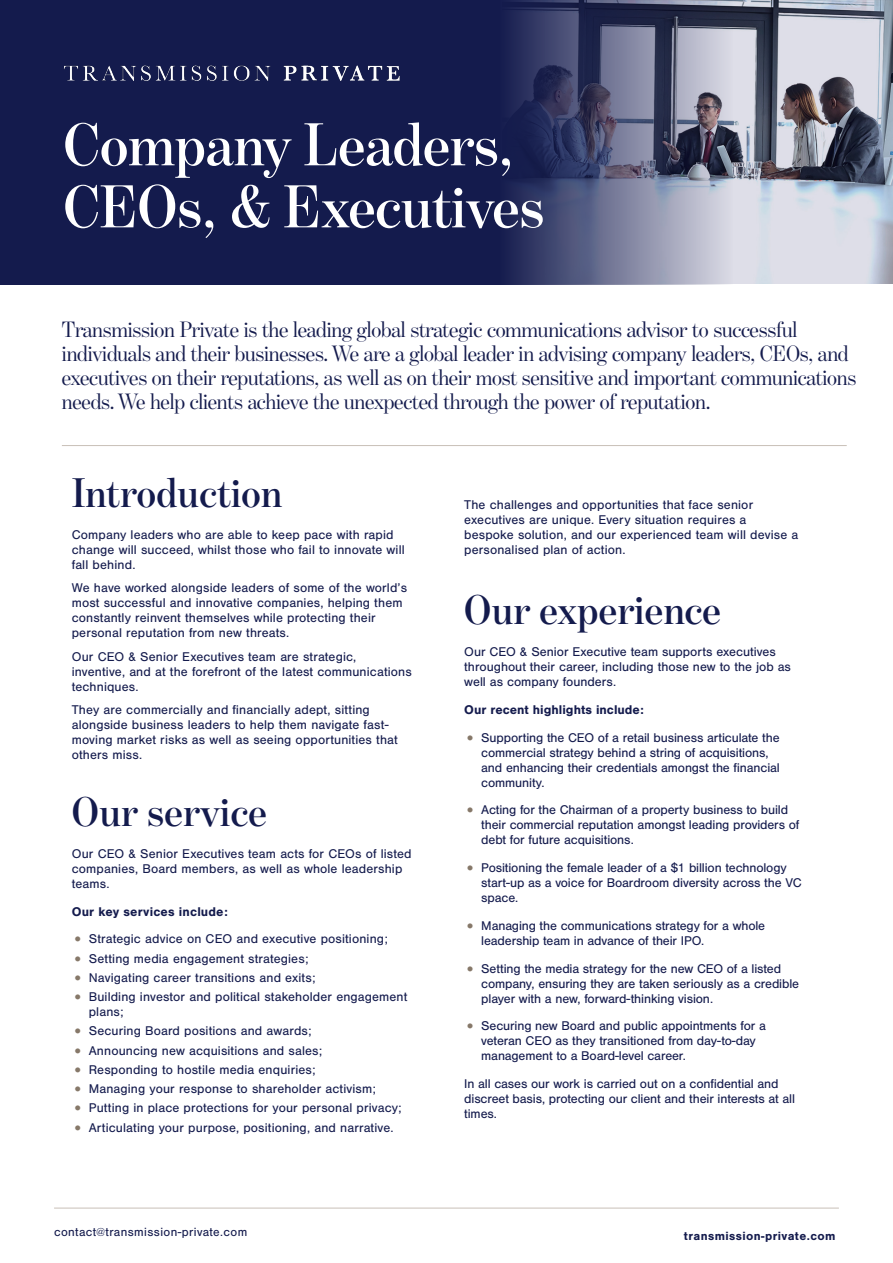
<style>
.page{position:relative;width:893px;height:1263px;background:#fff}
.page>*{position:absolute;margin:0;border:0;box-sizing:border-box;transform-origin:0 0}
.Heading{font:600 61.35px "Benton Mod Disp";color:#fff}
.Bullets{font:600 42px "Benton Mod Disp";letter-spacing:.01em;color:#141b4d}
.Body_copy{font:22.5px/24px "Benton Mod Disp";letter-spacing:-.01em;color:#141b4d}
.Bullets-2{font:13.2px/15px "Nimbus San";letter-spacing:.005em;color:#141b4d}
.Bullets-3{font:700 13.2px "Nimbus San";letter-spacing:.005em;color:#141b4d}
.Body_copy-2{font:12.3px "Nimbus San";letter-spacing:.03em;color:#141b4d}
.Body_copy-3{font:700 12.3px "Nimbus San";letter-spacing:.03em;color:#141b4d}
.s1{font-size:18px;color:#867869}
</style>
<div class="page">
<hr style="left:54px;top:1208px;width:785px;height:1px;background:#c8c0b7">
<img style="left:733px;top:1px;width:160px;height:282px">
<svg style="left:0;top:0;width:733px;height:284px;background:#2c325e"></svg>
<hr style="left:62px;top:445px;width:785px;height:1px;background:#c8c0b7">
<img style="left:63px;top:56px;width:346px;height:32px">
<p class="Heading" style="left:63px;top:111px;width:451px">Company Leaders,</p>
<p class="Heading" style="left:63px;top:173px;width:482px">CEOs, &amp; Executives</p>
<p class="Body_copy" style="left:62px;top:317px;width:796px">Transmission Private is the leading global strategic communications advisor to successful individuals and their businesses. We are a global leader in advising company leaders, CEOs, and executives on their reputations, as well as on their most sensitive and important communications needs. We help clients achieve the unexpected through the power of reputation.</p>
<p class="Bullets" style="left:72px;top:470px;width:211px">Introduction</p>
<p class="Bullets-2" style="left:72px;top:527px;width:335px">Company leaders who are able to keep pace with rapid change will succeed, whilst those who fail to innovate will fall behind.</p>
<p class="Bullets-2" style="left:72px;top:581px;width:337px">We have worked alongside leaders of some of the world’s most successful and innovative companies, helping them constantly reinvent themselves while protecting their personal reputation from new threats.</p>
<p class="Bullets-2" style="left:72px;top:649px;width:342px">Our CEO &amp; Senior Executives team are strategic, inventive, and at the forefront of the latest communications techniques.</p>
<p class="Bullets-2" style="left:72px;top:703px;width:327px">They are commercially and financially adept, sitting alongside business leaders to help them navigate fast&shy;moving market risks as well as seeing opportunities that others miss.</p>
<p class="Bullets" style="left:72px;top:788px;width:196px">Our service</p>
<p class="Bullets-2" style="left:72px;top:846px;width:341px">Our CEO &amp; Senior Executives team acts for CEOs of listed companies, Board members, as well as whole leadership teams.</p>
<p class="Bullets-3" style="left:72px;top:904px;width:158px">Our key services include:</p>
<p class="Bullets-2" style="left:72px;top:931px;width:318px"><span class="s1">•</span> Strategic advice on CEO and executive positioning;</p>
<p class="Bullets-2" style="left:72px;top:951px;width:238px"><span class="s1">•</span> Setting media engagement strategies;</p>
<p class="Bullets-2" style="left:72px;top:970px;width:245px"><span class="s1">•</span> Navigating career transitions and exits;</p>
<p class="Bullets-2" style="left:89px;top:989px;width:320px;text-indent:-17px"><span class="s1">•</span> Building investor and political stakeholder engagement plans;</p>
<p class="Bullets-2" style="left:72px;top:1024px;width:241px"><span class="s1">•</span> Securing Board positions and awards;</p>
<p class="Bullets-2" style="left:72px;top:1043px;width:252px"><span class="s1">•</span> Announcing new acquisitions and sales;</p>
<p class="Bullets-2" style="left:72px;top:1062px;width:245px"><span class="s1">•</span> Responding to hostile media enquiries;</p>
<p class="Bullets-2" style="left:72px;top:1081px;width:306px"><span class="s1">•</span> Managing your response to shareholder activism;</p>
<p class="Bullets-2" style="left:72px;top:1101px;width:331px"><span class="s1">•</span> Putting in place protections for your personal privacy;</p>
<p class="Bullets-2" style="left:72px;top:1120px;width:323px"><span class="s1">•</span> Articulating your purpose, positioning, and narrative.</p>
<p class="Bullets-2" style="left:464px;top:497px;width:336px">The challenges and opportunities that face senior executives are unique. Every situation requires a bespoke solution, and our experienced team will devise a personalised plan of action.</p>
<p class="Bullets" style="left:464px;top:587px;width:258px">Our experience</p>
<p class="Bullets-2" style="left:464px;top:644px;width:328px">Our CEO &amp; Senior Executive team supports executives throughout their career, including those new to the job as well as company founders.</p>
<p class="Bullets-3" style="left:464px;top:702px;width:181px">Our recent highlights include:</p>
<p class="Bullets-2" style="left:481px;top:730px;width:300px;text-indent:-17px"><span class="s1">•</span> Supporting the CEO of a retail business articulate the commercial strategy behind a string of acquisitions, and enhancing their credentials amongst the financial community.</p>
<p class="Bullets-2" style="left:481px;top:803px;width:320px;text-indent:-17px"><span class="s1">•</span> Acting for the Chairman of a property business to build their commercial reputation amongst leading providers of debt for future acquisitions.</p>
<p class="Bullets-2" style="left:481px;top:860px;width:322px;text-indent:-17px"><span class="s1">•</span> Positioning the female leader of a $1 billion technology start-up as a voice for Boardroom diversity across the VC space.</p>
<p class="Bullets-2" style="left:481px;top:918px;width:285px;text-indent:-17px"><span class="s1">•</span> Managing the communications strategy for a whole leadership team in advance of their IPO.</p>
<p class="Bullets-2" style="left:481px;top:961px;width:319px;text-indent:-17px"><span class="s1">•</span> Setting the media strategy for the new CEO of a listed company, ensuring they are taken seriously as a credible player with a new, forward-thinking vision.</p>
<p class="Bullets-2" style="left:481px;top:1019px;width:286px;text-indent:-17px"><span class="s1">•</span> Securing new Board and public appointments for a veteran CEO as they transitioned from day-to-day management to a Board-level career.</p>
<p class="Bullets-2" style="left:464px;top:1076px;width:332px">In all cases our work is carried out on a confidential and discreet basis, protecting our client and their interests at all times.</p>
<p class="Body_copy-2" style="left:54px;top:1225px;width:195px">contact@transmission-private.com</p>
<p class="Body_copy-3" style="left:684px;top:1229px;width:153px">transmission-private.com</p>
</div>
